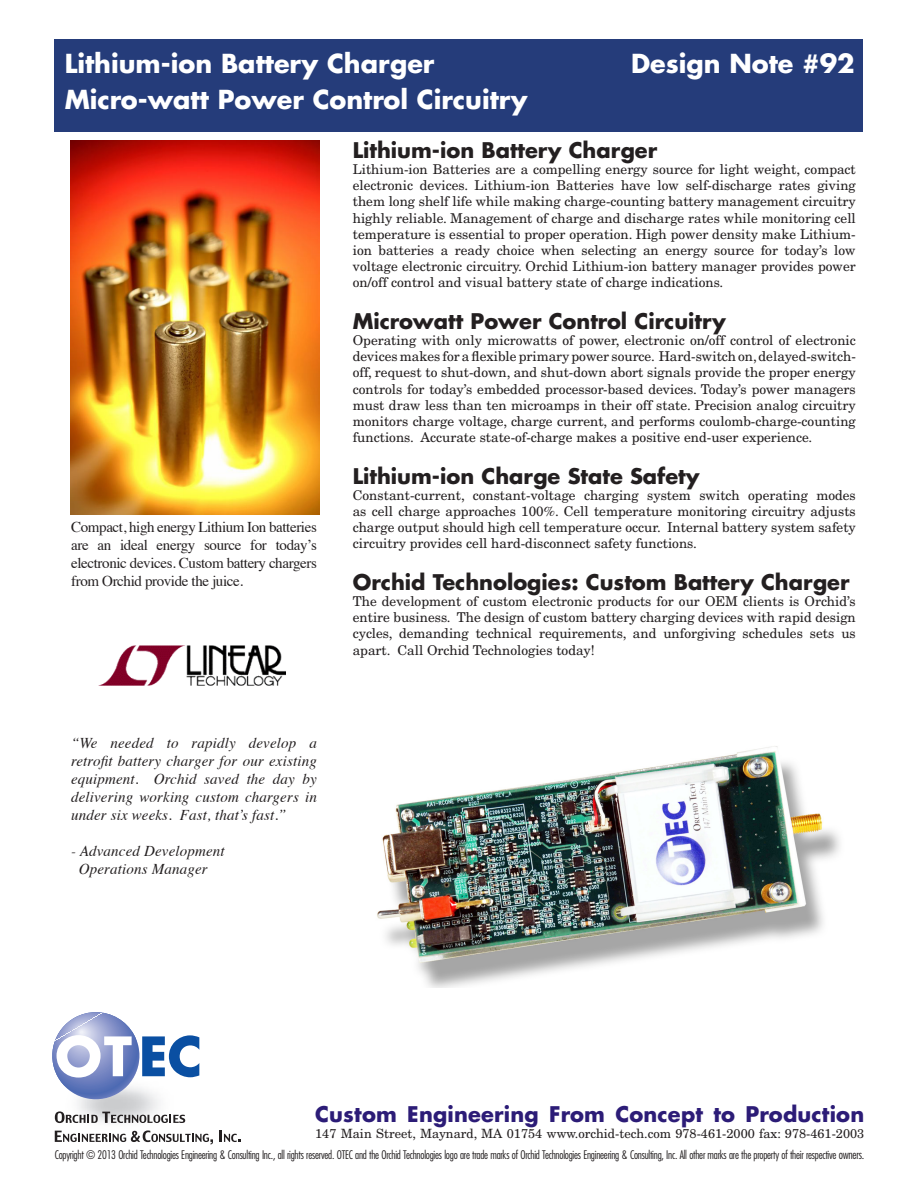
<style>
.page{position:relative;width:918px;height:1188px;background:#fff}
.page>*{position:absolute;margin:0;border:0;box-sizing:border-box;transform-origin:0 0}
.t1{font:700 25.5px "Futura Std";color:#fff}
.t2{font:700 21px "Futura Std";color:#231f20}
.t3{font:700 21px "Futura Std";letter-spacing:.01em;color:#2c1c77}
.t4{font:italic 15px/18px "Times";letter-spacing:.01em;color:#231f20;text-align:justify}
.t5{font:15px/18px "Times";letter-spacing:-.025em;color:#231f20;text-align:justify}
.t6{font:13.5px/16.2px "New Century Schlbk LT Std";color:#231f20;text-align:justify}
.t7{font:12.75px "New Century Schlbk LT Std";color:#231f20}
.t8{font:300 condensed 11.55px "Futura Std";letter-spacing:-.02em;color:#231f20}
.s1{font-size:12px}
</style>
<div class="page">
<img style="left:71px;top:140px;width:249px;height:374px">
<div style="left:54px;top:39px;width:809px;height:93px;background:#253c7a"></div>
<img style="left:54px;top:1037px;width:168px;height:101px">
<svg style="left:52px;top:1012px;width:147px;height:93px"></svg>
<svg style="left:55px;top:1111px;width:130px;height:12px"></svg>
<svg style="left:55px;top:1130px;width:158px;height:14px"></svg>
<svg style="left:219px;top:1131px;width:22px;height:11px"></svg>
<img style="left:98px;top:645px;width:188px;height:41px">
<img style="left:377px;top:746px;width:463px;height:242px">
<p class="t1" style="left:65px;top:47px;width:371px">Lithium-ion Battery Charger</p>
<p class="t1" style="left:631px;top:47px;width:225px">Design Note #92</p>
<p class="t1" style="left:65px;top:83px;width:464px">Micro-watt Power Control Circuitry</p>
<p class="t5" style="left:71px;top:516px;width:247px">Compact, high energy Lithium Ion batteries are an ideal energy source for today’s electronic devices. Custom battery chargers from Orchid provide the juice.</p>
<p class="t4" style="left:71px;top:733px;width:247px">“We needed to rapidly develop a retrofit battery charger for our existing equipment. Orchid saved the day by delivering working custom chargers in under six weeks. Fast, that’s fast.”</p>
<p class="t4" style="left:71px;top:841px;width:155px">- Advanced Development</p>
<p class="t4" style="left:79px;top:859px;width:130px">Operations Manager</p>
<p class="t2" style="left:353px;top:136px;width:306px">Lithium-ion Battery Charger</p>
<p class="t6" style="left:353px;top:161px;width:505px">Lithium-ion Batteries are a compelling energy source for light weight, compact electronic devices. Lithium-ion Batteries have low self-discharge rates giving them long shelf life while making charge-counting battery management circuitry highly reliable. Management of charge and discharge rates while monitoring cell temperature is essential to proper operation. High power density make Lithium&shy;ion batteries a ready choice when selecting an energy source for today’s low voltage electronic circuitry. Orchid Lithium-ion battery manager provides power on/off control and visual battery state of charge indications.</p>
<p class="t2" style="left:353px;top:307px;width:374px">Microwatt Power Control Circuitry</p>
<p class="t6" style="left:353px;top:332px;width:505px">Operating with only microwatts of power, electronic on/off control of electronic devices makes for a flexible primary power source. Hard-switch on, delayed-switch&shy;off, request to shut-down, and shut-down abort signals provide the proper energy controls for today’s embedded processor-based devices. Today’s power managers must draw less than ten microamps in their off state. Precision analog circuitry monitors charge voltage, charge current, and performs coulomb-charge-counting functions. Accurate state-of-charge makes a positive end-user experience.</p>
<p class="t2" style="left:353px;top:462px;width:348px">Lithium-ion Charge State Safety</p>
<p class="t6" style="left:353px;top:487px;width:505px">Constant-current, constant-voltage charging system switch operating modes as cell charge approaches 100%. Cell temperature monitoring circuitry adjusts charge output should high cell temperature occur. Internal battery system safety circuitry provides cell hard-disconnect safety functions.</p>
<p class="t2" style="left:353px;top:568px;width:498px">Orchid Technologies: Custom Battery Charger</p>
<p class="t6" style="left:353px;top:593px;width:505px">The development of custom electronic products for our OEM clients is Orchid’s entire business. The design of custom battery charging devices with rapid design cycles, demanding technical requirements, and unforgiving schedules sets us apart. Call Orchid Technologies today!</p>
<p class="t3" style="left:315px;top:1100px;width:551px">Custom Engineering From Concept to Production</p>
<p class="t7" style="left:315px;top:1126px;width:551px">147 Main Street, Maynard, MA 01754 www.orchid-tech.com 978-461-2000 fax: 978-461-2003</p>
<p class="t8" style="left:55px;top:1148px;width:811px">Copyright © 2013 Orchid Technologies Engineering &amp; Consulting Inc., all rights reserved. OTEC and the Orchid Technologies logo are trade marks of Orchid Technologies Engineering &amp; Consulting, Inc. All other marks are the property of their respective <span class="s1">owners.</span></p>
</div>
